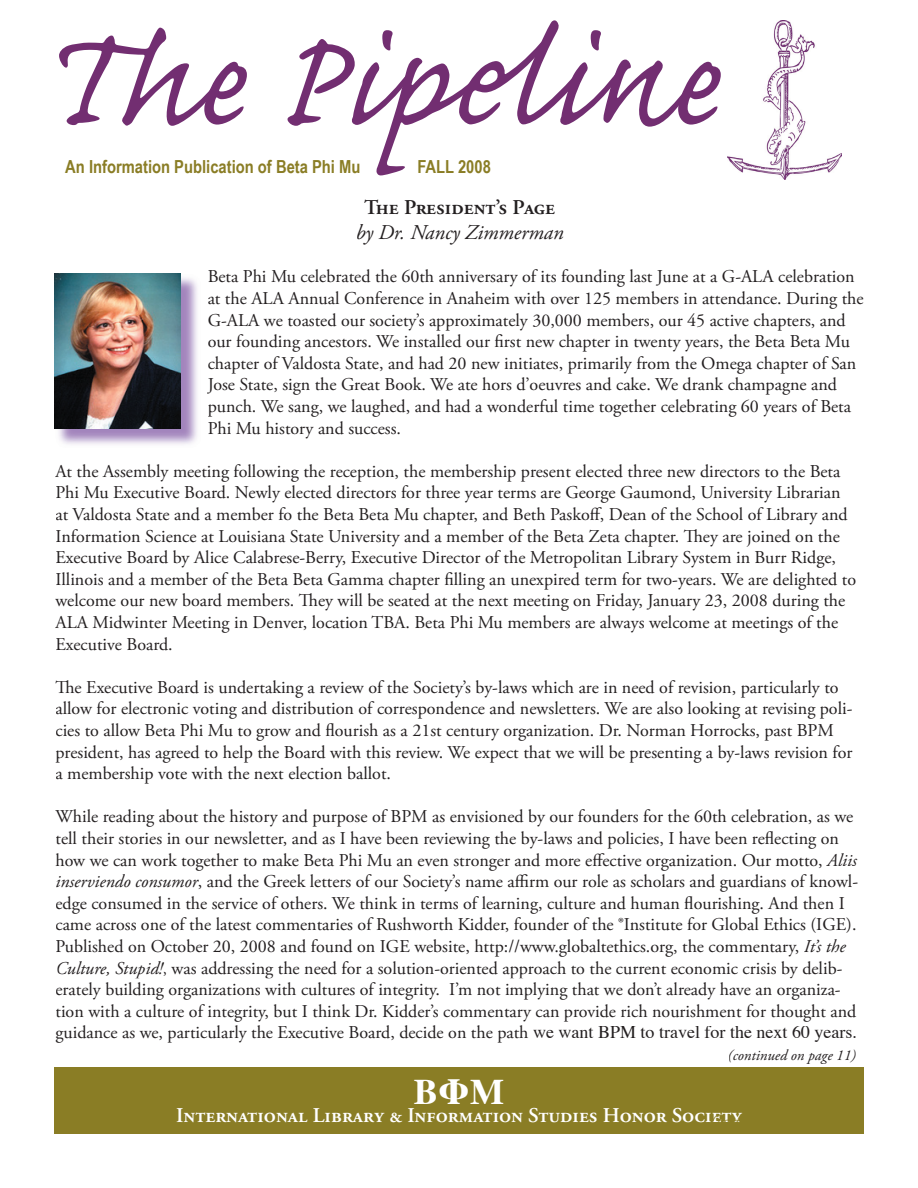
<style>
.page{position:relative;width:918px;height:1188px;background:#fff}
.page>*{position:absolute;margin:0;border:0;box-sizing:border-box;transform-origin:0 0}
.t1{font:172.5px "Caflisch Script Pro";letter-spacing:.005em;color:#722e71}
.t2{font:700 36px "Times";color:#fff}
.t3{font:600 21px "Adobe Garamond Pro";color:#fff}
.t4{font:italic 21px "Adobe Garamond Pro";color:#231f20}
.t5{font:600 21px "Adobe Garamond Pro";color:#231f20}
.t6{font:18px/21.6px "Adobe Garamond Pro";color:#231f20}
.t7{font:700 18px "Arial Narrow";color:#8a7d25}
.t8{font:italic 15px "Adobe Garamond Pro";color:#231f20}
.s1{font-style:italic}
.s2{font-family:"Times"}
</style>
<div class="page">
<div style="left:54px;top:1067px;width:810px;height:57px;background:#8a7d25"></div>
<div style="left:54px;top:1077px;width:810px;height:57px;background:#8a7d25"></div>
<img style="left:727px;top:20px;width:115px;height:160px">
<img style="left:55px;top:277px;width:142px;height:168px">
<img style="left:54px;top:273px;width:127px;height:155px">
<h1 class="t1" style="left:38px;top:-8px;width:685px">The Pipeline</h1>
<p class="t7" style="left:65px;top:156px;width:297px">An Information Publication of Beta Phi Mu</p>
<p class="t7" style="left:417px;top:157px;width:75px">FALL 2008</p>
<p class="t5" style="left:364px;top:195px;width:192px">THE PRESIDENT’S PAGE</p>
<p class="t4" style="left:356px;top:220px;width:209px">by Dr. Nancy Zimmerman</p>
<p class="t6" style="left:208px;top:267px;width:657px">Beta Phi Mu celebrated the 60th anniversary of its founding last June at a G-ALA celebration at the ALA Annual Conference in Anaheim with over 125 members in attendance. During the G-ALA we toasted our society’s approximately 30,000 members, our 45 active chapters, and our founding ancestors. We installed our first new chapter in twenty years, the Beta Beta Mu chapter of Valdosta State, and had 20 new initiates, primarily from the Omega chapter of San Jose State, sign the Great Book. We ate hors d’oeuvres and cake. We drank champagne and punch. We sang, we laughed, and had a wonderful time together celebrating 60 years of Beta Phi Mu history and success.</p>
<p class="t6" style="left:56px;top:461px;width:802px">At the Assembly meeting following the reception, the membership present elected three new directors to the Beta Phi Mu Executive Board. Newly elected directors for three year terms are George Gaumond, University Librarian at Valdosta State and a member fo the Beta Beta Mu chapter, and Beth Paskoff, Dean of the School of Library and Information Science at Louisiana State University and a member of the Beta Zeta chapter. They are joined on the Executive Board by Alice Calabrese-Berry, Executive Director of the Metropolitan Library System in Burr Ridge, Illinois and a member of the Beta Beta Gamma chapter filling an unexpired term for two-years. We are delighted to welcome our new board members. They will be seated at the next meeting on Friday, January 23, 2008 during the ALA Midwinter Meeting in Denver, location TBA. Beta Phi Mu members are always welcome at meetings of the Executive Board.</p>
<p class="t6" style="left:56px;top:677px;width:799px">The Executive Board is undertaking a review of the Society’s by-laws which are in need of revision, particularly to allow for electronic voting and distribution of correspondence and newsletters. We are also looking at revising poli&shy;cies to allow Beta Phi Mu to grow and flourish as a 21st century organization. Dr. Norman Horrocks, past BPM president, has agreed to help the Board with this review. We expect that we will be presenting a by-laws revision for a membership vote with the next election ballot.</p>
<p class="t6" style="left:56px;top:807px;width:804px">While reading about the history and purpose of BPM as envisioned by our founders for the 60th celebration, as we tell their stories in our newsletter, and as I have been reviewing the by-laws and policies, I have been reflecting on how we can work together to make Beta Phi Mu an even stronger and more effective organization. Our motto, <span class="s1">Aliis inserviendo consumor</span>, and the Greek letters of our Society’s name affirm our role as scholars and guardians of knowl&shy;edge consumed in the service of others. We think in terms of learning, culture and human flourishing. And then I came across one of the latest commentaries of Rushworth Kidder, founder of the ®Institute for Global Ethics (IGE).<br>Published on October 20, 2008 and found on IGE website, http://www.globaltethics.org, the commentary, <span class="s1">It’s the Culture, Stupid!</span>, was addressing the need for a solution-oriented approach to the current economic crisis by delib&shy;erately building organizations with cultures of integrity. I’m not implying that we don’t already have an organiza&shy;tion with a culture of integrity, but I think Dr. Kidder’s commentary can provide rich nourishment for thought and guidance as we, particularly the Executive Board, decide on the path <span class="s2">we want BPM to travel for the next 60 years.</span></p>
<p class="t8" style="left:728px;top:1046px;width:130px">(continued on page 11)</p>
<h2 class="t2" style="left:414px;top:1057px;width:92px">BΦM</h2>
<p class="t3" style="left:176px;top:1103px;width:567px">INTERNATIONAL LIBRARY &amp; INFORMATION STUDIES HONOR SOCIETY</p>
</div>
